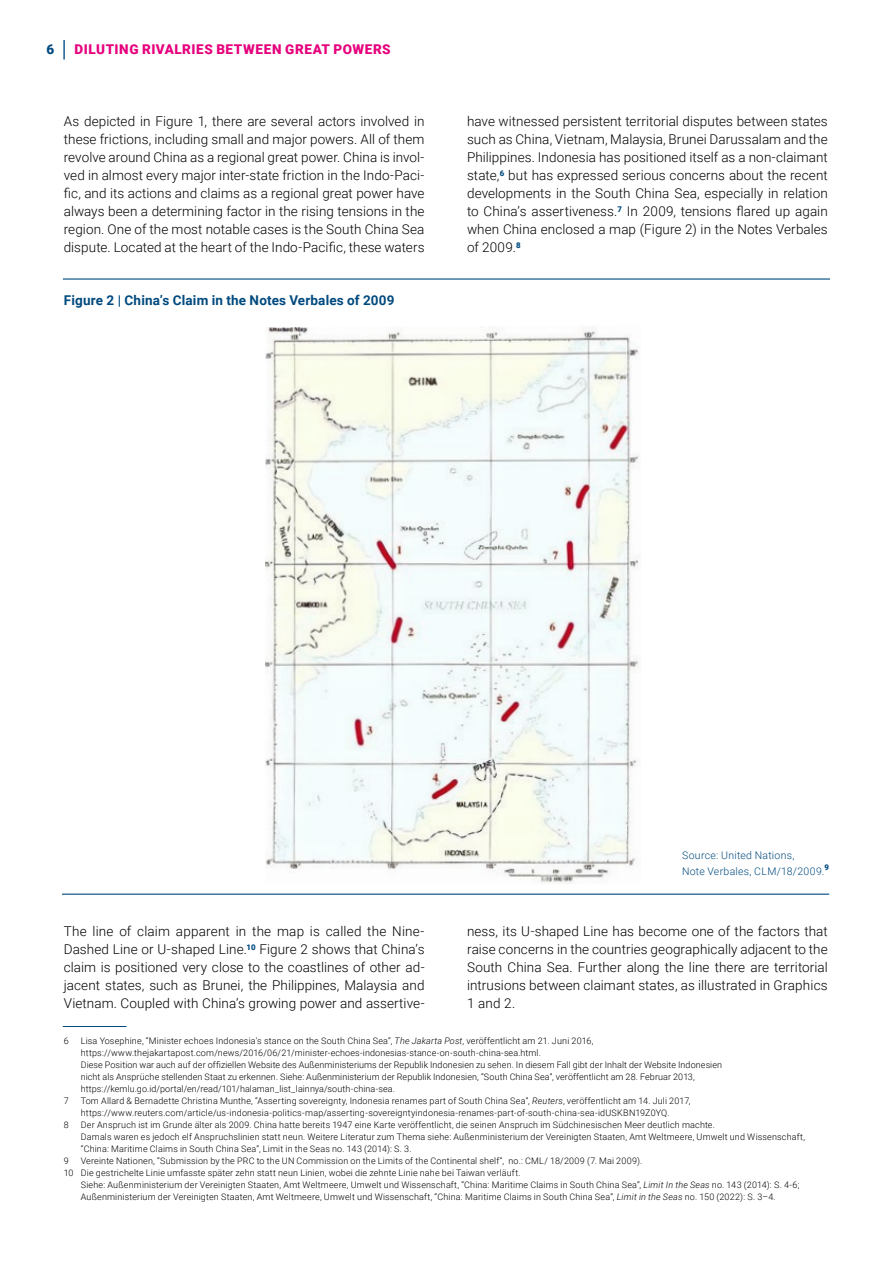
<style>
.page{position:relative;width:893px;height:1263px;background:#fff}
.page>*{position:absolute;margin:0;border:0;box-sizing:border-box;transform-origin:0 0}
.t1{font:300 13.5px/18px "Roboto";letter-spacing:.005em;color:#000;text-align:justify}
.t2{font:700 13.5px "Roboto";letter-spacing:.01em;color:#004a7f}
.t3{font:900 13.5px "Roboto";letter-spacing:.04em;color:#e6007d}
.t4{font:900 13.5px "Roboto";color:#004a7f}
.t5{font:300 10.5px/16.2px "Roboto";letter-spacing:.025em;color:#004a7f}
.t6{font:300 9px/12px "Roboto";letter-spacing:.02em;color:#000}
.s1{font-style:italic}
</style>
<div class="page">
<hr style="left:63px;top:40px;width:2px;height:20px;background:#1d5d8f">
<img style="left:265px;top:327px;width:374px;height:557px">
<hr style="left:63px;top:1026px;width:63px;height:1px;background:#004a7f">
<hr style="left:63px;top:278px;width:767px;height:2px;background:#004a7f">
<hr style="left:62px;top:893px;width:767px;height:2px;background:#004a7f">
<h1 class="t4" style="left:47px;top:40px;width:9px">6</h1>
<h1 class="t3" style="left:75px;top:40px;width:317px">DILUTING RIVALRIES BETWEEN GREAT POWERS</h1>
<p class="t1" style="left:64px;top:112px;width:362px">As depicted in Figure 1, there are several actors involved in these frictions, including small and major powers. All of them revolve around China as a regional great power. China is invol&shy;ved in almost every major inter-state friction in the Indo-Paci&shy;fic, and its actions and claims as a regional great power have always been a determining factor in the rising tensions in the region. One of the most notable cases is the South China Sea dispute. Located at the heart of the Indo-Pacific, these waters</p>
<p class="t1" style="left:467px;top:112px;width:362px">have witnessed persistent territorial disputes between states such as China, Vietnam, Malaysia, Brunei Darussalam and the Philippines. Indonesia has positioned itself as a non-claimant state,<sup>6</sup> but has expressed serious concerns about the recent developments in the South China Sea, especially in relation to China’s assertiveness.<sup>7</sup> In 2009, tensions flared up again when China enclosed a map (Figure 2) in the Notes Verbales of 2009.<sup>8</sup></p>
<h1 class="t2" style="left:64px;top:291px;width:332px">Figure 2 | China’s Claim in the Notes Verbales of 2009</h1>
<p class="t5" style="left:682px;top:846px;width:148px">Source: United Nations,<br>Note Verbales, CLM/18/2009.<sup>9</sup></p>
<p class="t1" style="left:64px;top:922px;width:362px">The line of claim apparent in the map is called the Nine-Dashed Line or U-shaped Line.<sup>10</sup> Figure 2 shows that China’s claim is positioned very close to the coastlines of other ad&shy;jacent states, such as Brunei, the Philippines, Malaysia and Vietnam. Coupled with China’s growing power and assertive-</p>
<p class="t1" style="left:467px;top:922px;width:362px">ness, its U-shaped Line has become one of the factors that raise concerns in the countries geographically adjacent to the South China Sea. Further along the line there are territorial intrusions between claimant states, as illustrated in Graphics 1 and 2.</p>
<p class="t6" style="left:64px;top:1034px;width:6px">6</p>
<p class="t6" style="left:81px;top:1034px;width:643px">Lisa Yosephine, “Minister echoes Indonesia’s stance on the South China Sea”, <span class="s1">The Jakarta Post</span>, veröffentlicht am 21. Juni 2016, https://www.thejakartapost.com/news/2016/06/21/minister-echoes-indonesias-stance-on-south-china-sea.html.<br>Diese Position war auch auf der offiziellen Website des Außenministeriums der Republik Indonesien zu sehen. In diesem Fall gibt der Inhalt der Website Indonesien nicht als Ansprüche stellenden Staat zu erkennen. Siehe: Außenministerium der Republik Indonesien, “South China Sea”, veröffentlicht am 28. Februar 2013, https://kemlu.go.id/portal/en/read/101/halaman_list_lainnya/south-china-sea.</p>
<p class="t6" style="left:64px;top:1094px;width:6px">7</p>
<p class="t6" style="left:81px;top:1094px;width:611px">Tom Allard &amp; Bernadette Christina Munthe, “Asserting sovereignty, Indonesia renames part of South China Sea”, <span class="s1">Reuters</span>, veröffentlicht am 14. Juli 2017, https://www.reuters.com/article/us-indonesia-politics-map/asserting-sovereigntyindonesia-renames-part-of-south-china-sea-idUSKBN19Z0YQ.</p>
<p class="t6" style="left:64px;top:1118px;width:6px">8</p>
<p class="t6" style="left:81px;top:1118px;width:726px">Der Anspruch ist im Grunde älter als 2009. China hatte bereits 1947 eine Karte veröffentlicht, die seinen Anspruch im Südchinesischen Meer deutlich machte.<br>Damals waren es jedoch elf Anspruchslinien statt neun. Weitere Literatur zum Thema siehe: Außenministerium der Vereinigten Staaten, Amt Weltmeere, Umwelt und Wissenschaft, “China: Maritime Claims in South China Sea”, Limit in the Seas no. 143 (2014): S. 3.</p>
<p class="t6" style="left:64px;top:1154px;width:6px">9</p>
<p class="t6" style="left:64px;top:1154px;width:580px;text-indent:17px">Vereinte Nationen, “Submission by the PRC to the UN Commission on the Limits of the Continental shelf”, no.: CML/ 18/2009 (7. Mai 2009).<br>10 Die gestrichelte Linie umfasste später zehn statt neun Linien, wobei die zehnte Linie nahe bei Taiwan verläuft.</p>
<p class="t6" style="left:81px;top:1178px;width:720px">Siehe: Außenministerium der Vereinigten Staaten, Amt Weltmeere, Umwelt und Wissenschaft, “China: Maritime Claims in South China Sea”, <span class="s1">Limit In the Seas</span> no. 143 (2014): S. 4-6;<br>Außenministerium der Vereinigten Staaten, Amt Weltmeere, Umwelt und Wissenschaft, “China: Maritime Claims in South China Sea”, <span class="s1">Limit in the Seas</span> no. 150 (2022): S. 3–4.</p>
</div>
